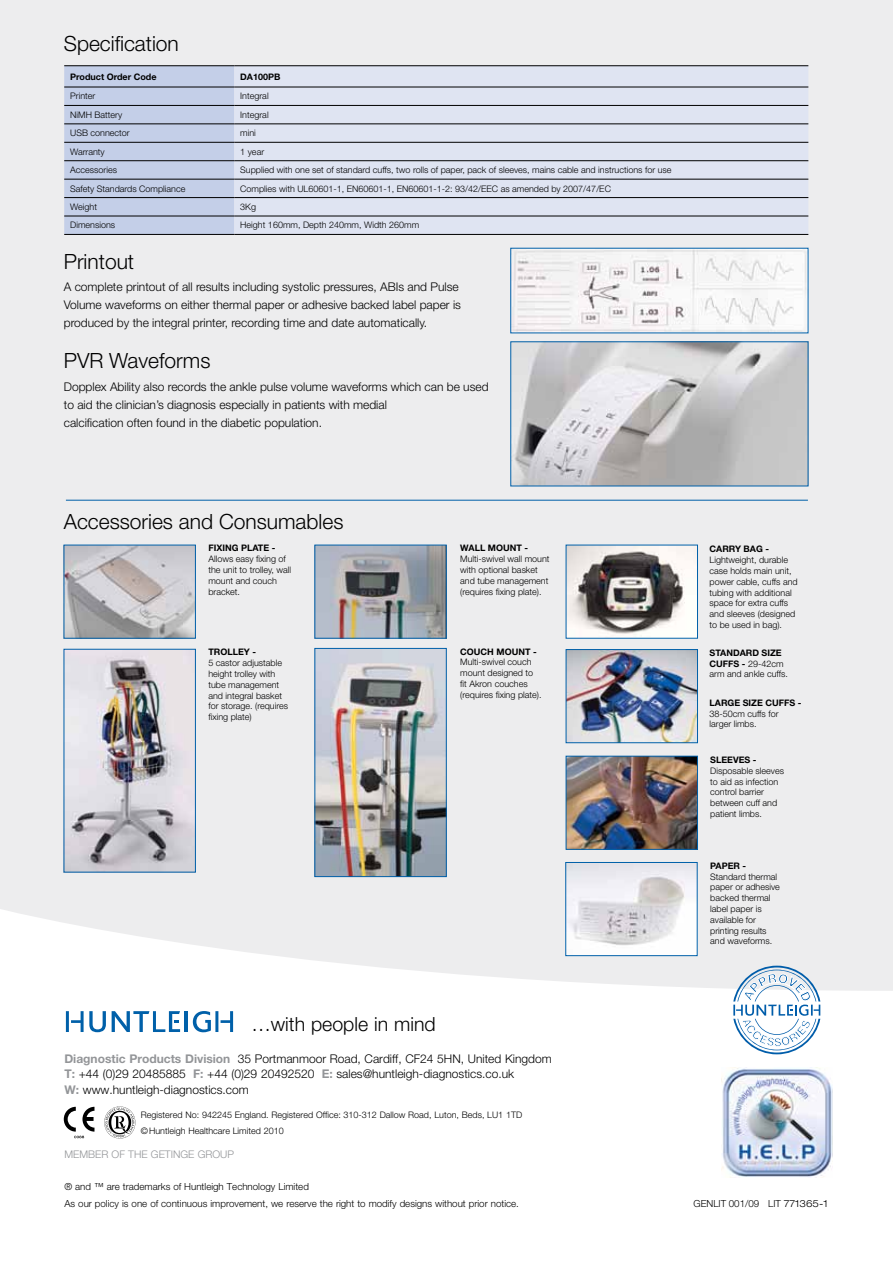
<style>
.page{position:relative;width:893px;height:1263px;background:#fff}
.page>*{position:absolute;margin:0;border:0;box-sizing:border-box;transform-origin:0 0}
.t1{font:300 21px "Helvetica Neue LT Std";color:#000}
.t2{font:300 19.5px "Helvetica Neue LT Std";color:#000}
.t3{font:300 12px/18px "Helvetica Neue LT Std";color:#000}
.t4{font:300 10.5px "Helvetica Neue LT Std";color:#939598}
.t5{font:300 9.75px/17.2px "Helvetica Neue LT Std";color:#000}
.t6{font:300 9px/10.8px "Helvetica Neue LT Std";color:#000}
.t7{font:700 9px "Helvetica Neue LT Std";color:#000}
.s1{font-weight:700;color:#939598}
.s2{font-weight:700}
.s3{font-stretch:expanded}
</style>
<div class="page">
<div style="left:0;top:0;width:893px;height:991px;background:#ededee"></div>
<svg style="left:733px;top:966px;width:87px;height:88px"></svg>
<svg style="left:193px;top:1011px;width:40px;height:21px"></svg>
<hr style="left:185px;top:1011px;width:3px;height:21px;background:#0060a9">
<svg style="left:66px;top:1011px;width:40px;height:21px"></svg>
<svg style="left:112px;top:1011px;width:68px;height:21px"></svg>
<svg style="left:104px;top:1106px;width:31px;height:32px"></svg>
<svg style="left:64px;top:66px;width:170px;height:168px"></svg>
<div style="left:234px;top:66px;width:574px;height:168px;background:#dfe4f2"></div>
<hr style="left:234px;top:65px;width:574px;height:1px;background:#000">
<hr style="left:234px;top:87px;width:574px;height:1px;background:#000">
<hr style="left:234px;top:105px;width:574px;height:1px;background:#000">
<hr style="left:234px;top:124px;width:574px;height:1px;background:#000">
<hr style="left:234px;top:142px;width:574px;height:1px;background:#000">
<hr style="left:234px;top:160px;width:574px;height:1px;background:#000">
<hr style="left:234px;top:179px;width:574px;height:1px;background:#000">
<hr style="left:234px;top:197px;width:574px;height:1px;background:#000">
<hr style="left:234px;top:216px;width:574px;height:1px;background:#000">
<hr style="left:234px;top:234px;width:574px;height:1px;background:#000">
<hr style="left:64px;top:65px;width:170px;height:1px;background:#000">
<hr style="left:64px;top:87px;width:170px;height:1px;background:#000">
<hr style="left:64px;top:105px;width:170px;height:1px;background:#000">
<hr style="left:64px;top:124px;width:170px;height:1px;background:#000">
<hr style="left:64px;top:142px;width:170px;height:1px;background:#000">
<hr style="left:64px;top:160px;width:170px;height:1px;background:#000">
<hr style="left:64px;top:179px;width:170px;height:1px;background:#000">
<hr style="left:64px;top:197px;width:170px;height:1px;background:#000">
<hr style="left:64px;top:216px;width:170px;height:1px;background:#000">
<hr style="left:64px;top:234px;width:170px;height:1px;background:#000">
<img style="left:722px;top:1067px;width:110px;height:111px">
<hr style="left:66px;top:500px;width:742px;height:1px;background:#0060a9">
<img style="left:513px;top:344px;width:293px;height:140px">
<img style="left:317px;top:650px;width:127px;height:225px">
<div style="left:315px;top:648px;width:131px;height:229px;border:1px solid #0060a9"></div>
<img style="left:317px;top:547px;width:127px;height:89px">
<img style="left:66px;top:651px;width:128px;height:219px">
<div style="left:64px;top:649px;width:132px;height:223px;border:1px solid #0060a9"></div>
<img style="left:66px;top:547px;width:128px;height:89px">
<img style="left:568px;top:547px;width:128px;height:89px">
<img style="left:568px;top:758px;width:128px;height:89px">
<div style="left:566px;top:756px;width:132px;height:93px;border:1px solid #0060a9"></div>
<img style="left:568px;top:651px;width:128px;height:90px">
<div style="left:566px;top:649px;width:132px;height:94px;border:1px solid #0060a9"></div>
<img style="left:568px;top:864px;width:127px;height:90px">
<div style="left:566px;top:862px;width:131px;height:94px;border:1px solid #0060a9"></div>
<img style="left:513px;top:250px;width:293px;height:81px">
<svg style="left:64px;top:1107px;width:30px;height:31px"></svg>
<h1 class="t1" style="left:64px;top:30px;width:117px">Specification</h1>
<p class="t7" style="left:70px;top:71px;width:88px">Product Order Code</p>
<p class="t7" style="left:240px;top:71px;width:42px">DA100PB</p>
<p class="t6" style="left:70px;top:91px;width:27px">Printer</p>
<p class="t6" style="left:240px;top:91px;width:30px">Integral</p>
<p class="t6" style="left:70px;top:109px;width:54px">NiMH Battery</p>
<p class="t6" style="left:240px;top:109px;width:30px">Integral</p>
<p class="t6" style="left:70px;top:127px;width:61px">USB connector</p>
<p class="t6" style="left:240px;top:127px;width:17px">mini</p>
<p class="t6" style="left:70px;top:146px;width:36px">Warranty</p>
<p class="t6" style="left:240px;top:146px;width:25px">1 year</p>
<p class="t6" style="left:70px;top:164px;width:48px">Accessories</p>
<p class="t6" style="left:240px;top:164px;width:433px">Supplied with one set of standard cuffs, two rolls of paper, pack of sleeves, mains cable and instructions for use</p>
<p class="t6" style="left:70px;top:183px;width:117px">Safety Standards Compliance</p>
<p class="t6" style="left:240px;top:183px;width:372px">Complies with UL60601-1, EN60601-1, EN60601-1-2: 93/42/EEC as amended by 2007/47/EC</p>
<p class="t6" style="left:70px;top:201px;width:28px">Weight</p>
<p class="t6" style="left:240px;top:201px;width:17px">3Kg</p>
<p class="t6" style="left:70px;top:220px;width:46px">Dimensions</p>
<p class="t6" style="left:240px;top:220px;width:180px">Height 160mm, Depth 240mm, Width 260mm</p>
<h1 class="t1" style="left:64px;top:249px;width:72px">Printout</h1>
<h3 class="t3" style="left:64px;top:278px;width:399px">A complete printout of all results including systolic pressures, ABIs and Pulse<br>Volume waveforms on either thermal paper or adhesive backed label paper is produced by the integral printer, recording time and date automatically.</h3>
<h1 class="t1" style="left:64px;top:348px;width:148px">pvr Waveforms</h1>
<h3 class="t3" style="left:64px;top:377px;width:426px">Dopplex Ability also records the ankle pulse volume waveforms which can be used to aid the clinician’s diagnosis especially in patients with medial<br>calcification often found in the diabetic population.</h3>
<h1 class="t1" style="left:64px;top:508px;width:281px">Accessories and Consumables</h1>
<p class="t7" style="left:208px;top:542px;width:68px">FIXING PLATE -</p>
<p class="t6" style="left:208px;top:553px;width:84px">Allows easy fixing of the unit to trolley, wall mount and couch bracket.</p>
<p class="t7" style="left:208px;top:647px;width:49px">TROLLEY -</p>
<p class="t6" style="left:208px;top:657px;width:81px">5 castor adjustable height trolley with tube management and integral basket for storage. (requires fixing plate)</p>
<p class="t7" style="left:460px;top:542px;width:69px">WALL MOUNT -</p>
<p class="t6" style="left:460px;top:553px;width:91px">Multi-swivel wall mount with optional basket and tube management (requires fixing plate).</p>
<p class="t7" style="left:460px;top:646px;width:78px">COUCH MOUNT -</p>
<p class="t6" style="left:460px;top:657px;width:83px">Multi-swivel couch mount designed to fit Akron couches (requires fixing plate).</p>
<h2 class="t2" style="left:251px;top:1012px;width:186px">…with people in mind</h2>
<h3 class="t3" style="left:64px;top:1050px;width:489px;line-height:15.8px"><span class="s1">Diagnostic Products Division</span> 35 Portmanmoor Road, Cardiff, CF24 5HN, United Kingdom<br><span class="s1">T:</span> +44 (0)29 20485885 <span class="s1">F:</span> +44 (0)29 20492520 <span class="s1">E:</span> sales@huntleigh-diagnostics.co.uk<br><span class="s1">W:</span> www.huntleigh-diagnostics.com</h3>
<p class="t6" style="left:141px;top:1107px;width:383px;line-height:15.8px">Registered No: 942245 England. Registered Office: 310-312 Dallow Road, Luton, Beds, LU1 1TD ©Huntleigh Healthcare Limited 2010</p>
<p class="t4" style="left:64px;top:1148px;width:171px">MEMBER OF THE GETINGE GROUP</p>
<p class="t5" style="left:64px;top:1177px;width:456px">® and ™ are trademarks of Huntleigh Technology Limited<br>As our policy is one of continuous improvement, we reserve the right to modify designs without prior notice.</p>
<p class="t7" style="left:710px;top:544px;width:61px">CARRY BAG -</p>
<p class="t6" style="left:710px;top:554px;width:90px">Lightweight, durable case holds main unit, power cable, cuffs and tubing with additional space for extra cuffs and sleeves (designed to be used in bag).</p>
<p class="t6" style="left:710px;top:647px;width:80px"><span class="s2">STANDARD SIZE<br>CUFFS -</span> 29-42cm arm and ankle cuffs.</p>
<p class="t7" style="left:710px;top:697px;width:93px">LARGE SIZE CUFFS -</p>
<p class="t6" style="left:710px;top:708px;width:71px">38-50cm cuffs for larger limbs.</p>
<p class="t7" style="left:710px;top:754px;width:48px">SLEEVES -</p>
<p class="t6" style="left:710px;top:765px;width:75px">Disposable sleeves to aid as infection control barrier between cuff and patient limbs.</p>
<p class="t7" style="left:710px;top:860px;width:37px">PAPER -</p>
<p class="t6" style="left:710px;top:871px;width:71px">Standard thermal paper or adhesive backed thermal label paper is available for printing results and waveforms.</p>
<p class="t5" style="left:693px;top:1195px;width:136px">GENLIT 001/09 LIT <span class="s3">771365-1</span></p>
</div>
